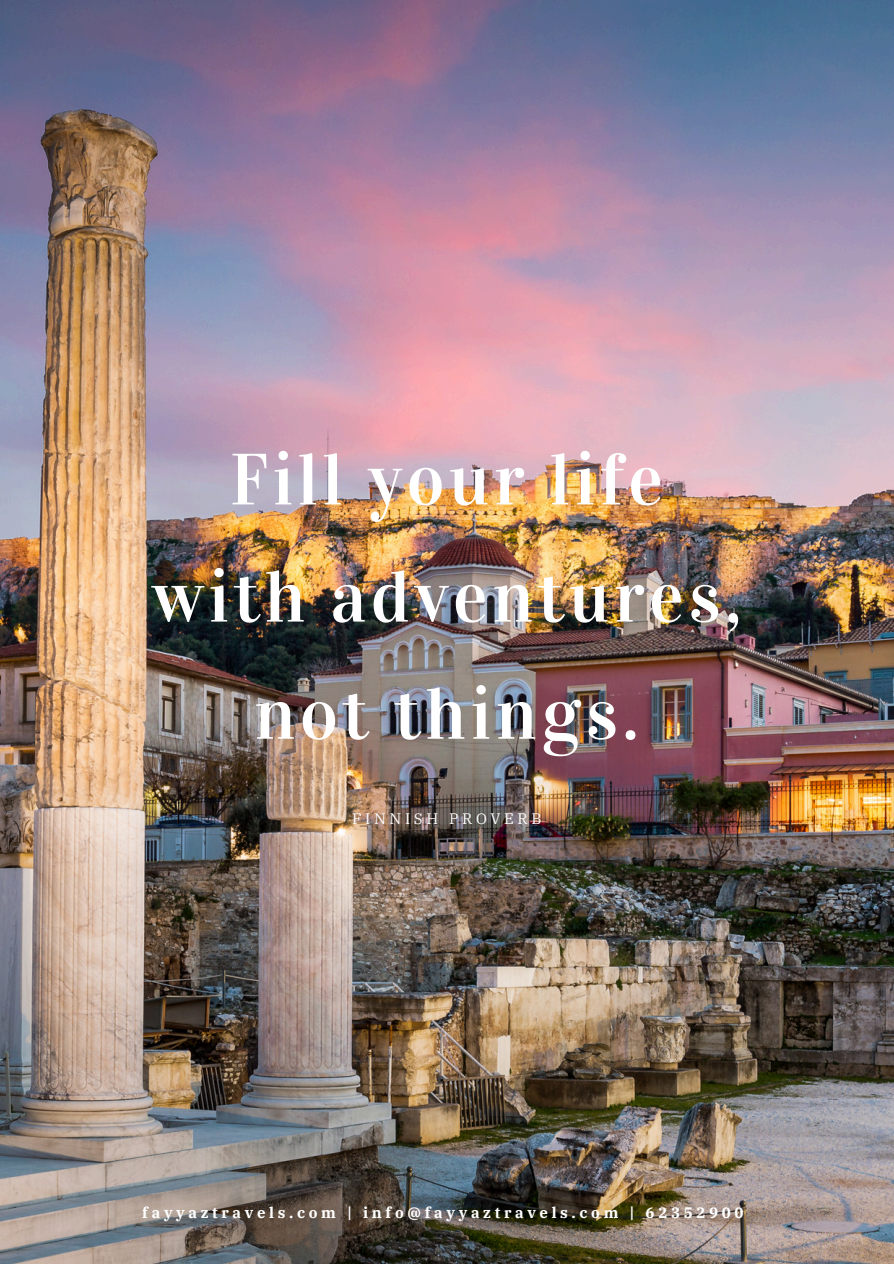
<style>
.page{position:relative;width:894px;height:1264px;background:#fff}
.page>*{position:absolute;margin:0;border:0;box-sizing:border-box;transform-origin:0 0}
.t1{font:72.6px/117.1px "Vidaloka";letter-spacing:.06em;color:#fff;text-align:center}
.t2{font:700 15.15px "IBM Plex Serif";letter-spacing:.24em;color:#fff}
.t3{font:15.15px "IBM Plex Serif";letter-spacing:.24em;color:#fff}
</style>
<div class="page">
<img style="left:0;top:0;width:893px;height:1263px">
<h1 class="t1" style="left:152px;top:421px;width:591px">Fill your life with adventures, not things.</h1>
<h2 class="t3" style="left:352px;top:808px;width:191px">FINNISH PROVERB</h2>
<p class="t2" style="left:142px;top:1202px;width:602px">fayyaztravels.com | info@fayyaztravels.com | 62352900</p>
</div>
